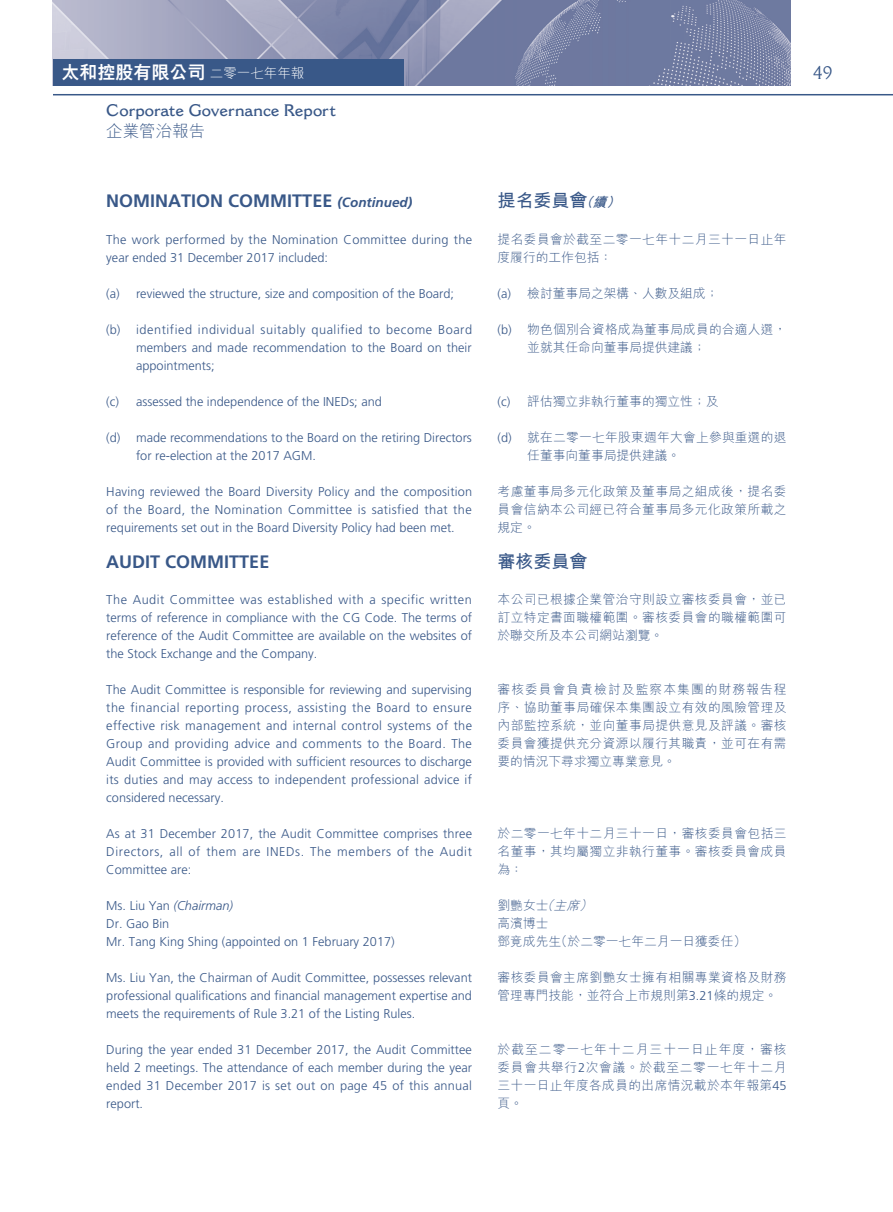
<style>
.page{position:relative;width:893px;height:1212px;background:#fff}
.page>*{position:absolute;margin:0;border:0;box-sizing:border-box;transform-origin:0 0}
.t1{font:700 18px "Frutiger LT Std";color:#395888}
.t2{font:800 18px "M Hei HK";color:#fff}
.t3{font:700 18px "M Hei HK";color:#395888}
.t4{font:18px "Cantoria MT Std";color:#395888}
.t5{font:600 16.5px "Cantoria MT Std";color:#395888}
.t6{font:300 16.5px "M Hei HK";color:#395888}
.t7{font:300 12.75px/18px "Frutiger LT Std";color:#395888;text-align:justify}
.t8{font:300 12.75px/18px "M Hei HK";letter-spacing:.03em;color:#395888;text-align:justify}
.t9{font:300 12.75px/18px "Frutiger LT Std";letter-spacing:.02em;color:#395888}
.t10{font:300 12.75px/18px "M Hei HK";color:#395888}
.s1{font-weight:300;font-size:13.5px}
.s2{font-style:italic;font-size:13.5px}
.s3{font-style:italic}
.s4{font-family:"Frutiger LT Std"}
</style>
<div class="page">
<hr style="left:53px;top:94px;width:840px;height:1px;background:#395888">
<img style="left:53px;top:0;width:737px;height:86px">
<div style="left:53px;top:59px;width:351px;height:27px;background:#395888"></div>
<h1 class="t2" style="left:61px;top:63px;width:244px">太和控股有限公司<span class="s1">二零一七年年報</span></h1>
<h1 class="t4" style="left:813px;top:61px;width:21px">49</h1>
<p class="t5" style="left:106px;top:100px;width:231px">Corporate Governance Report</p>
<p class="t6" style="left:106px;top:122px;width:100px">企業管治報告</p>
<h1 class="t1" style="left:106px;top:191px;width:308px">NOMINATION COMMITTEE <span class="s2">(Continued)</span></h1>
<p class="t9" style="left:106px;top:231px;width:367px">The work performed by the Nomination Committee during the year ended 31 December 2017 included:</p>
<p class="t7" style="left:106px;top:285px;width:349px">(a) reviewed the structure, size and composition of the Board;</p>
<p class="t7" style="left:136px;top:321px;width:338px;text-indent:-30px">(b) identified individual suitably qualified to become Board members and made recommendation to the Board on their appointments;</p>
<p class="t7" style="left:106px;top:393px;width:277px">(c) assessed the independence of the INEDs; and</p>
<p class="t7" style="left:136px;top:429px;width:337px;text-indent:-30px">(d) made recommendations to the Board on the retiring Directors for re-election at the 2017 AGM.</p>
<p class="t7" style="left:106px;top:483px;width:367px">Having reviewed the Board Diversity Policy and the composition of the Board, the Nomination Committee is satisfied that the requirements set out in the Board Diversity Policy had been met.</p>
<h1 class="t1" style="left:106px;top:551px;width:165px">AUDIT COMMITTEE</h1>
<p class="t7" style="left:106px;top:591px;width:367px">The Audit Committee was established with a specific written terms of reference in compliance with the CG Code. The terms of reference of the Audit Committee are available on the websites of the Stock Exchange and the Company.</p>
<p class="t7" style="left:106px;top:681px;width:367px">The Audit Committee is responsible for reviewing and supervising the financial reporting process, assisting the Board to ensure effective risk management and internal control systems of the Group and providing advice and comments to the Board. The Audit Committee is provided with sufficient resources to discharge its duties and may access to independent professional advice if considered necessary.</p>
<p class="t7" style="left:106px;top:825px;width:367px">As at 31 December 2017, the Audit Committee comprises three Directors, all of them are INEDs. The members of the Audit Committee are:</p>
<p class="t7" style="left:106px;top:897px;width:290px;text-align:left">Ms. Liu Yan <span class="s3">(Chairman)<br></span>Dr. Gao Bin<br>Mr. Tang King Shing (appointed on 1 February 2017)</p>
<p class="t7" style="left:106px;top:969px;width:367px">Ms. Liu Yan, the Chairman of Audit Committee, possesses relevant professional qualifications and financial management expertise and meets the requirements of Rule 3.21 of the Listing Rules.</p>
<p class="t7" style="left:106px;top:1041px;width:367px">During the year ended 31 December 2017, the Audit Committee held 2 meetings. The attendance of each member during the year ended 31 December 2017 is set out on page 45 of this annual report.</p>
<h1 class="t3" style="left:497px;top:188px;width:128px">提名委員會<span class="s2">（續）</span></h1>
<p class="t8" style="left:497px;top:230px;width:291px">提名委員會於截至二零一七年十二月三十一日止年度履行的工作包括：</p>
<p class="t10" style="left:497px;top:284px;width:223px"><span class="s4">(a)</span> 檢討董事局之架構、人數及組成；</p>
<p class="t8" style="left:527px;top:320px;width:261px;text-indent:-30px"><span class="s4">(b)</span> 物色個別合資格成為董事局成員的合適人選，並就其任命向董事局提供建議；</p>
<p class="t10" style="left:497px;top:392px;width:223px"><span class="s4">(c)</span> 評估獨立非執行董事的獨立性；及</p>
<p class="t8" style="left:527px;top:428px;width:261px;text-indent:-30px"><span class="s4">(d)</span> 就在二零一七年股東週年大會上參與重選的退任董事向董事局提供建議。</p>
<p class="t8" style="left:497px;top:482px;width:291px">考慮董事局多元化政策及董事局之組成後，提名委員會信納本公司經已符合董事局多元化政策所載之規定。</p>
<h1 class="t3" style="left:497px;top:548px;width:91px">審核委員會</h1>
<p class="t8" style="left:497px;top:590px;width:291px">本公司已根據企業管治守則設立審核委員會，並已訂立特定書面職權範圍。審核委員會的職權範圍可於聯交所及本公司網站瀏覽。</p>
<p class="t8" style="left:497px;top:680px;width:291px">審核委員會負責檢討及監察本集團的財務報告程序、協助董事局確保本集團設立有效的風險管理及內部監控系統，並向董事局提供意見及評議。審核委員會獲提供充分資源以履行其職責，並可在有需要的情況下尋求獨立專業意見。</p>
<p class="t8" style="left:497px;top:824px;width:291px">於二零一七年十二月三十一日，審核委員會包括三名董事，其均屬獨立非執行董事。審核委員會成員為：</p>
<p class="t10" style="left:497px;top:896px;width:250px">劉艷女士<span class="s3">（主席）<br></span>高濱博士<br>鄧竟成先生（於二零一七年二月一日獲委任）</p>
<p class="t8" style="left:497px;top:968px;width:291px">審核委員會主席劉艷女士擁有相關專業資格及財務管理專門技能，並符合上市規則第<span class="s4">3.21</span>條的規定。</p>
<p class="t8" style="left:497px;top:1040px;width:291px">於截至二零一七年十二月三十一日止年度，審核委員會共舉行<span class="s4">2</span>次會議。於截至二零一七年十二月三十一日止年度各成員的出席情況載於本年報第<span class="s4">45</span>頁。</p>
</div>
